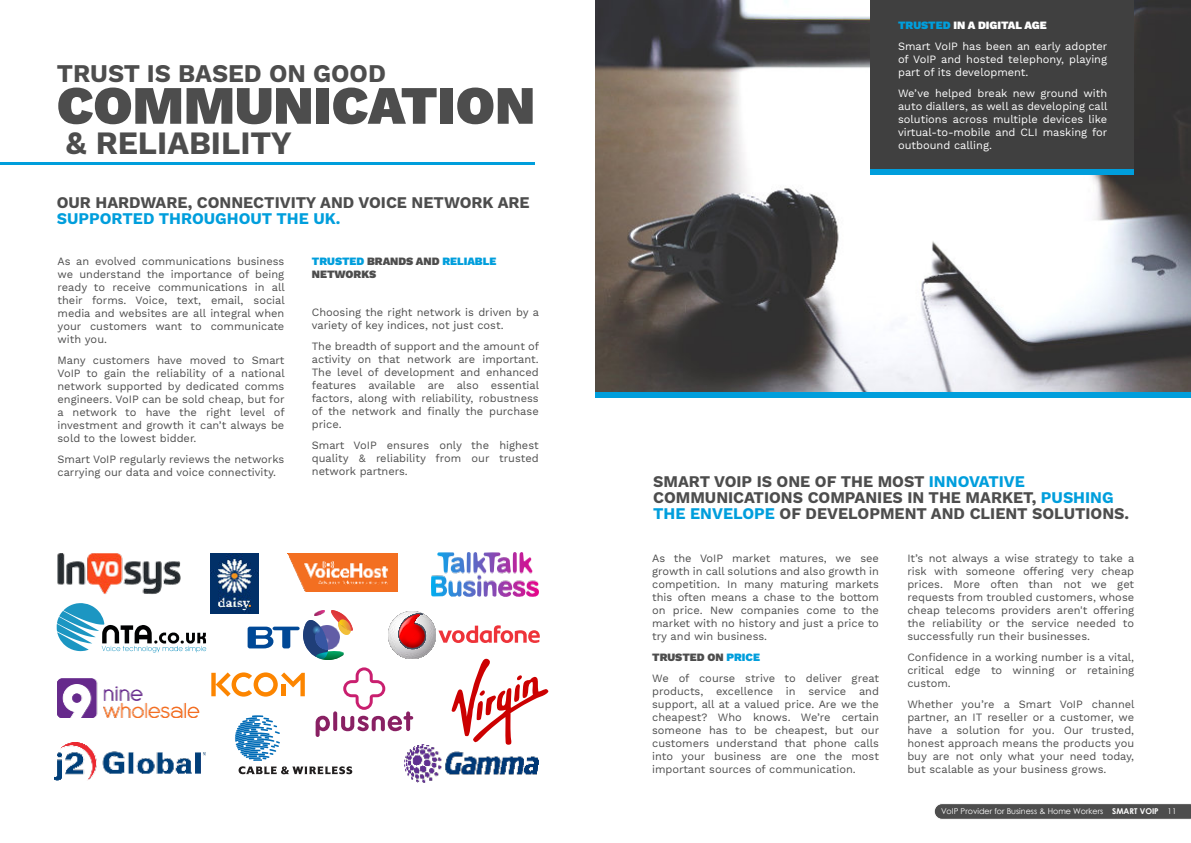
<style>
.page{position:relative;width:1191px;height:843px;background:#fff}
.page>*{position:absolute;margin:0;border:0;box-sizing:border-box;transform-origin:0 0}
.t1{font:900 54px "Work Sans";color:#4d4d4d}
.t2{font:700 32px "Work Sans";color:#4d4d4d}
.t3{font:700 25px "Work Sans";color:#4d4d4d}
.t4{font:700 16px/16px "Work Sans";color:#4d4d4d}
.t5{font:700 16px "Work Sans";color:#009edc}
.t6{font:11px/13px "Work Sans";color:#4d4d4d;text-align:justify}
.t7{font:11px/13px "Work Sans";color:#fff}
.t8{font:900 11px/13px "Work Sans";color:#4d4d4d}
.t9{font:8px "Century Gothic";color:#fff}
.s1{color:#009edc}
.s2{font-weight:900;color:#009edc}
.s3{font-weight:900}
.s4{font-weight:700}
</style>
<div class="page">
<svg style="left:934px;top:803px;width:257px;height:16px;background:#5c5c5c"></svg>
<hr style="left:0;top:162px;width:534px;height:2px;background:#009edc">
<img style="left:595px;top:0;width:596px;height:392px">
<div style="left:870px;top:0;width:264px;height:174px;background:#404040"></div>
<div style="left:870px;top:169px;width:263px;height:6px;background:#009edc"></div>
<svg style="left:248px;top:610px;width:104px;height:49px"></svg>
<img style="left:210px;top:553px;width:48px;height:60px">
<svg style="left:57px;top:605px;width:149px;height:47px"></svg>
<img style="left:57px;top:678px;width:143px;height:40px">
<img style="left:407px;top:744px;width:132px;height:39px">
<img style="left:389px;top:611px;width:46px;height:47px">
<svg style="left:438px;top:625px;width:102px;height:17px"></svg>
<svg style="left:399px;top:613px;width:27px;height:36px"></svg>
<img style="left:431px;top:552px;width:108px;height:44px">
<svg style="left:451px;top:658px;width:97px;height:86px"></svg>
<img style="left:57px;top:553px;width:124px;height:52px">
<img style="left:55px;top:742px;width:150px;height:38px">
<img style="left:288px;top:553px;width:109px;height:38px">
<svg style="left:211px;top:667px;width:202px;height:107px"></svg>
<div style="left:595px;top:392px;width:596px;height:6px;background:#009edc"></div>
<h3 class="t3" style="left:57px;top:58px;width:331px">TRUST IS BASED ON GOOD</h3>
<h1 class="t1" style="left:57px;top:73px;width:480px">COMMUNICATION</h1>
<h2 class="t2" style="left:66px;top:124px;width:228px">&amp; RELIABILITY</h2>
<h3 class="t4" style="left:57px;top:195px;width:474px">OUR HARDWARE, CONNECTIVITY AND VOICE NETWORK ARE</h3>
<h3 class="t5" style="left:57px;top:209px;width:285px">SUPPORTED THROUGHOUT THE UK.</h3>
<p class="t6" style="left:58px;top:254px;width:229px">As an evolved communications business we understand the importance of being ready to receive communications in all their forms. Voice, text, email, social media and websites are all integral when your customers want to communicate with you.</p>
<p class="t6" style="left:58px;top:353px;width:229px">Many customers have moved to Smart VoIP to gain the reliability of a national network supported by dedicated comms engineers. VoIP can be sold cheap, but for a network to have the right level of investment and growth it can’t always be sold to the lowest bidder.</p>
<p class="t6" style="left:58px;top:452px;width:228px">Smart VoIP regularly reviews the networks carrying our data and voice connectivity.</p>
<p class="t8" style="left:312px;top:254px;width:186px"><span class="s1">TRUSTED</span> BRANDS AND <span class="s1">RELIABLE<br></span>NETWORKS</p>
<p class="t6" style="left:312px;top:305px;width:229px">Choosing the right network is driven by a variety of key indices, not just cost.</p>
<p class="t6" style="left:312px;top:339px;width:229px">The breadth of support and the amount of activity on that network are important.<br>The level of development and enhanced features available are also essential factors, along with reliability, robustness of the network and finally the purchase price.</p>
<p class="t6" style="left:312px;top:438px;width:228px">Smart VoIP ensures only the highest quality &amp; reliability from our trusted network partners.</p>
<p class="t7" style="left:898px;top:14px;width:211px;line-height:21px"><span class="s2">TRUSTED</span> <span class="s3">IN A DIGITAL AGE<br></span>Smart VoIP has been an early adopter</p>
<p class="t7" style="left:898px;top:52px;width:211px">of VoIP and hosted telephony, playing part of its development.</p>
<p class="t7" style="left:898px;top:86px;width:211px;text-align:justify">We’ve helped break new ground with auto diallers, as well as developing call solutions across multiple devices like virtual-to-mobile and CLI masking for outbound calling.</p>
<h3 class="t4" style="left:653px;top:473px;width:477px">SMART VOIP IS ONE OF THE MOST <span class="s1">INNOVATIVE<br></span>COMMUNICATIONS COMPANIES IN THE MARKET, <span class="s1">PUSHING<br>THE ENVELOPE</span> OF DEVELOPMENT AND CLIENT SOLUTIONS.</h3>
<p class="t6" style="left:652px;top:551px;width:228px">As the VoIP market matures, we see growth in call solutions and also growth in competition. In many maturing markets this often means a chase to the bottom on price. New companies come to the market with no history and just a price to try and win business.</p>
<p class="t6" style="left:652px;top:646px;width:228px;line-height:21px"><span class="s3">TRUSTED ON</span> <span class="s2">PRICE<br></span>We of course strive to deliver great</p>
<p class="t6" style="left:652px;top:684px;width:229px">products, excellence in service and support, all at a valued price. Are we the cheapest? Who knows. We’re certain someone has to be cheapest, but our customers understand that phone calls into your business are one the most important sources of communication.</p>
<p class="t6" style="left:907px;top:551px;width:229px">It’s not always a wise strategy to take a risk with someone offering very cheap prices. More often than not we get requests from troubled customers, whose cheap telecoms providers aren't offering the reliability or the service needed to successfully run their businesses.</p>
<p class="t6" style="left:907px;top:650px;width:228px">Confidence in a working number is a vital, critical edge to winning or retaining custom.</p>
<p class="t6" style="left:907px;top:697px;width:229px">Whether you’re a Smart VoIP channel partner, an IT reseller or a customer, we have a solution for you. Our trusted, honest approach means the products you buy are not only what your need today, but scalable as your business grows.</p>
<p class="t9" style="left:941px;top:807px;width:237px">VoIP Provider for Business &amp; Home Workers <span class="s4">SMART VOIP</span> 11</p>
</div>
